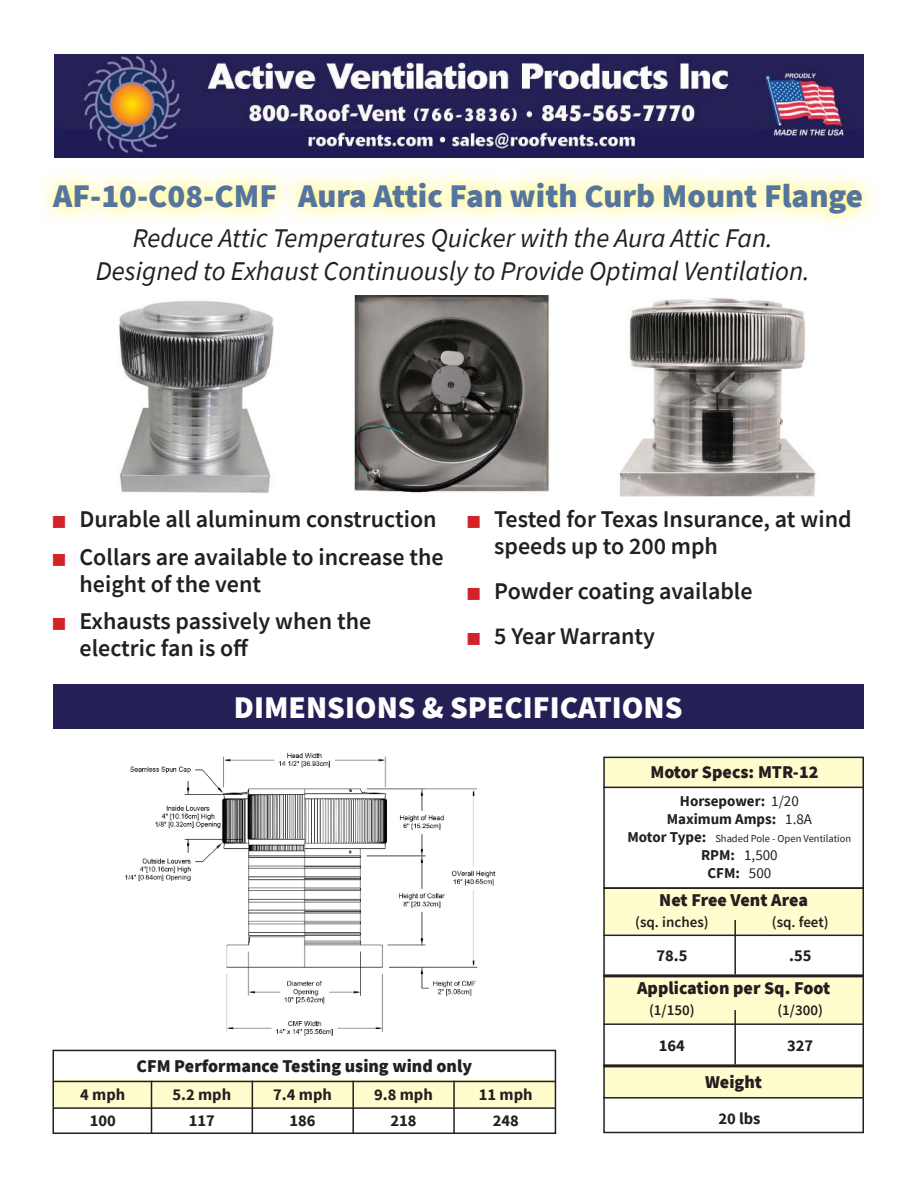
<style>
.page{position:relative;width:918px;height:1188px;background:#fff}
.page>*{position:absolute;margin:0;border:0;box-sizing:border-box;transform-origin:0 0}
.t1{font:900 33px "Source Sans Pro";color:#55759e}
.t2{font:900 31.5px "Source Sans Pro";color:#fff}
.t3{font:italic 27px/32.4px "Source Sans Pro";color:#231f20;text-align:center}
.t4{font:600 24px/27px "Source Sans Pro";color:#231f20}
.t5{font:900 18px "Source Sans Pro";color:#231f20}
.t6{font:700 16.5px "Source Sans Pro";color:#231f20}
.t7{font:700 15px/18px "Source Sans Pro";color:#231f20;text-align:center}
.t8{font:600 15px "Source Sans Pro";color:#231f20}
.t9{font:10.5px "Source Sans Pro";color:#231f20}
.s1{font-size:15px;color:#d2232a}
.s2{font-weight:400}
.s3{font-weight:700;font-size:15px}
</style>
<div class="page">
<div style="left:603px;top:757px;width:261px;height:30px;background:#fffccd"></div>
<div style="left:53px;top:1081px;width:502px;height:26px;background:#fffccd"></div>
<div style="left:603px;top:887px;width:261px;height:47px;background:#fffccd"></div>
<div style="left:603px;top:976px;width:261px;height:47px;background:#fffccd"></div>
<div style="left:603px;top:1064px;width:261px;height:33px;background:#fffccd"></div>
<div style="left:280px;top:163px;width:601px;height:70px;background:#fff200;opacity:.75"></div>
<div style="left:53px;top:684px;width:810px;height:45px;background:#241f55"></div>
<div style="left:603px;top:887px;width:261px;height:246px;border:2px solid #231f20"></div>
<hr style="left:603px;top:787px;width:261px;height:1px;background:#231f20">
<hr style="left:603px;top:935px;width:261px;height:1px;background:#231f20">
<hr style="left:603px;top:1023px;width:261px;height:2px;background:#231f20">
<hr style="left:603px;top:1097px;width:261px;height:2px;background:#231f20">
<hr style="left:734px;top:1010px;width:2px;height:54px;background:#231f20">
<hr style="left:734px;top:920px;width:2px;height:54px;background:#231f20">
<hr style="left:603px;top:974px;width:261px;height:3px;background:#231f20">
<hr style="left:603px;top:1064px;width:261px;height:3px;background:#231f20">
<div style="left:53px;top:1050px;width:503px;height:84px;border:2px solid #231f20"></div>
<hr style="left:151px;top:1081px;width:1px;height:53px;background:#231f20">
<hr style="left:252px;top:1081px;width:1px;height:53px;background:#231f20">
<hr style="left:352px;top:1081px;width:2px;height:53px;background:#231f20">
<hr style="left:453px;top:1081px;width:2px;height:53px;background:#231f20">
<hr style="left:53px;top:1081px;width:502px;height:1px;background:#231f20">
<hr style="left:53px;top:1107px;width:502px;height:2px;background:#231f20">
<div style="left:603px;top:757px;width:261px;height:132px;border:2px solid #231f20"></div>
<img style="left:54px;top:54px;width:810px;height:104px">
<div style="left:35px;top:166px;width:260px;height:61px;background:#fff200;opacity:.75"></div>
<img style="left:119px;top:301px;width:155px;height:192px">
<img style="left:619px;top:298px;width:197px;height:199px">
<img style="left:353px;top:296px;width:197px;height:197px">
<img style="left:125px;top:753px;width:371px;height:283px">
<h1 class="t1" style="left:298px;top:182px;width:567px">Aura Attic Fan with Curb Mount Flange</h1>
<p class="t3" style="left:96px;top:224px;width:715px">Reduce Attic Temperatures Quicker with the Aura Attic Fan.<br>Designed to Exhaust Continuously to Provide Optimal Ventilation.</p>
<h1 class="t1" style="left:53px;top:183px;width:225px">AF-10-C08-CMF</h1>
<p class="t4" style="left:53px;top:507px;width:386px"><span class="s1">■</span> Durable all aluminum construction</p>
<p class="t4" style="left:80px;top:545px;width:366px;text-indent:-27px"><span class="s1">■</span> Collars are available to increase the height of the vent</p>
<p class="t4" style="left:80px;top:609px;width:293px;text-indent:-27px"><span class="s1">■</span> Exhausts passively when the electric fan is off</p>
<p class="t4" style="left:494px;top:507px;width:359px;text-indent:-27px"><span class="s1">■</span> Tested for Texas Insurance, at wind speeds up to 200 mph</p>
<p class="t4" style="left:467px;top:579px;width:287px"><span class="s1">■</span> Powder coating available</p>
<p class="t4" style="left:467px;top:624px;width:189px"><span class="s1">■</span> 5 Year Warranty</p>
<h2 class="t2" style="left:234px;top:695px;width:450px">DIMENSIONS &amp; SPECIFICATIONS</h2>
<p class="t5" style="left:650px;top:765px;width:170px">Motor Specs: MTR-12</p>
<p class="t7" style="left:667px;top:793px;width:147px">Horsepower: <span class="s2">1/20<br></span>Maximum Amps: <span class="s2">1.8A</span></p>
<p class="t9" style="left:628px;top:834px;width:225px"><span class="s3">Motor Type:</span> Shaded Pole - Open Ventilation</p>
<p class="t7" style="left:701px;top:847px;width:78px">RPM: <span class="s2">1,500<br></span>CFM: <span class="s2">500</span></p>
<p class="t5" style="left:659px;top:893px;width:150px">Net Free Vent Area</p>
<p class="t8" style="left:635px;top:916px;width:75px">(sq. inches)</p>
<p class="t6" style="left:656px;top:949px;width:33px">78.5</p>
<p class="t8" style="left:772px;top:916px;width:58px">(sq. feet)</p>
<p class="t6" style="left:789px;top:949px;width:24px">.55</p>
<p class="t5" style="left:637px;top:981px;width:195px">Application per Sq. Foot</p>
<p class="t5" style="left:137px;top:1059px;width:337px">CFM Performance Testing using wind only</p>
<p class="t6" style="left:80px;top:1088px;width:47px">4 mph</p>
<p class="t6" style="left:172px;top:1088px;width:60px">5.2 mph</p>
<p class="t6" style="left:273px;top:1088px;width:60px">7.4 mph</p>
<p class="t6" style="left:374px;top:1088px;width:60px">9.8 mph</p>
<p class="t6" style="left:479px;top:1088px;width:55px">11 mph</p>
<p class="t6" style="left:90px;top:1114px;width:28px">100</p>
<p class="t6" style="left:189px;top:1114px;width:28px">117</p>
<p class="t6" style="left:290px;top:1114px;width:28px">186</p>
<p class="t6" style="left:390px;top:1114px;width:28px">218</p>
<p class="t6" style="left:493px;top:1114px;width:28px">248</p>
<p class="t8" style="left:649px;top:1004px;width:47px">(1/150)</p>
<p class="t6" style="left:659px;top:1039px;width:28px">164</p>
<p class="t5" style="left:705px;top:1075px;width:58px">Weight</p>
<p class="t6" style="left:718px;top:1112px;width:44px">20 lbs</p>
<p class="t8" style="left:777px;top:1004px;width:47px">(1/300)</p>
<p class="t6" style="left:787px;top:1039px;width:28px">327</p>
</div>
